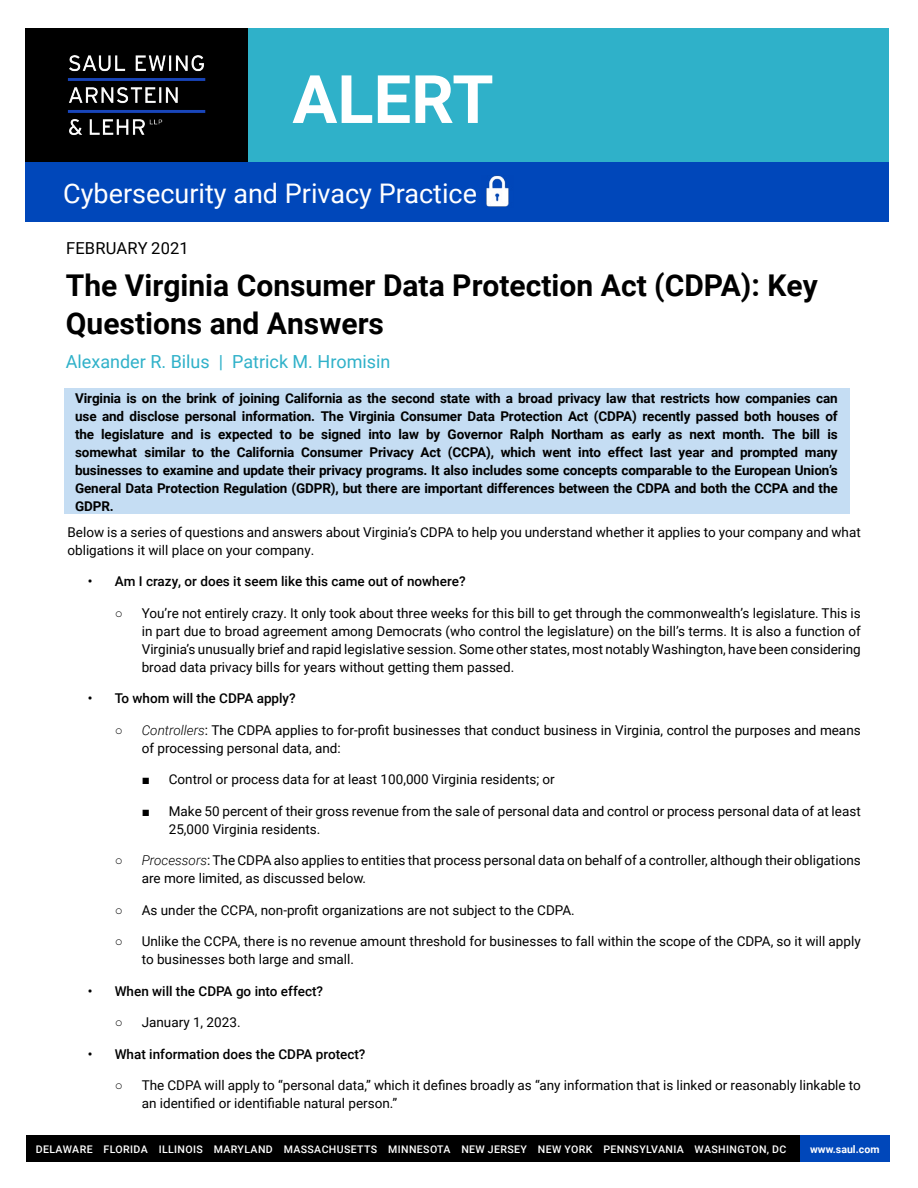
<style>
.page{position:relative;width:918px;height:1188px;background:#fff}
.page>*{position:absolute;margin:0;border:0;box-sizing:border-box;transform-origin:0 0}
.t1{font:700 66.9px "Roboto";color:#fff}
.t2{font:700 30px/37.5px "Roboto";color:#000}
.t3{font:27px "Roboto";color:#fff}
.t4{font:18px "Roboto";color:#2fb1c9}
.t5{font:16.5px "Roboto";letter-spacing:.01em;color:#000101}
.t6{font:13.5px/18px "Roboto";color:#000}
.t7{font:700 13.5px/18px "Roboto";letter-spacing:-.01em;color:#000;text-align:justify}
.t8{font:500 13.5px "Roboto";color:#000}
.t9{font:500 10.5px "Roboto";letter-spacing:.035em;color:#fff}
.t10{font:700 10.5px "Roboto";color:#fff}
.s1{font-family:"Arial"}
.s2{font-weight:300;font-style:italic}
</style>
<div class="page">
<div style="left:26px;top:1136px;width:774px;height:26px;background:#000"></div>
<div style="left:800px;top:1136px;width:89px;height:26px;background:#0047ba"></div>
<div style="left:25px;top:28px;width:864px;height:134px;background:#2fb1c9"></div>
<div style="left:25px;top:28px;width:223px;height:134px;background:#000"></div>
<img style="left:67px;top:55px;width:139px;height:80px">
<div style="left:65px;top:388px;width:785px;height:125px;background:#c5ddf3"></div>
<div style="left:25px;top:162px;width:864px;height:59px;background:#0047ba"></div>
<img style="left:486px;top:176px;width:23px;height:31px">
<h1 class="t1" style="left:292px;top:52px;width:203px">ALERT</h1>
<h3 class="t3" style="left:63px;top:175px;width:415px">Cybersecurity and Privacy Practice</h3>
<p class="t5" style="left:66px;top:236px;width:124px">FEBRUARY 2021</p>
<h2 class="t2" style="left:66px;top:266px;width:753px">The Virginia Consumer Data Protection Act (CDPA): Key<br>Questions and Answers</h2>
<h3 class="t4" style="left:66px;top:349px;width:326px">Alexander R. Bilus | Patrick M. Hromisin</h3>
<p class="t7" style="left:75px;top:389px;width:764px">Virginia is on the brink of joining California as the second state with a broad privacy law that restricts how companies can use and disclose personal information. The Virginia Consumer Data Protection Act (CDPA) recently passed both houses of the legislature and is expected to be signed into law by Governor Ralph Northam as early as next month. The bill is somewhat similar to the California Consumer Privacy Act (CCPA), which went into effect last year and prompted many businesses to examine and update their privacy programs. It also includes some concepts comparable to the European Union’s General Data Protection Regulation (GDPR), but there are important differences between the CDPA and both the CCPA and the GDPR.</p>
<p class="t6" style="left:68px;top:523px;width:795px">Below is a series of questions and answers about Virginia’s CDPA to help you understand whether it applies to your company and what obligations it will place on your company.</p>
<p class="t8" style="left:88px;top:572px;width:379px">• Am I crazy, or does it seem like this came out of nowhere?</p>
<p class="t6" style="left:142px;top:604px;width:721px;text-align:justify;text-indent:-27px"><span class="s1">○</span> You’re not entirely crazy. It only took about three weeks for this bill to get through the commonwealth’s legislature. This is in part due to broad agreement among Democrats (who control the legislature) on the bill’s terms. It is also a function of Virginia’s unusually brief and rapid legislative session. Some other states, most notably Washington, have been considering broad data privacy bills for years without getting them passed.</p>
<p class="t8" style="left:88px;top:689px;width:210px">• To whom will the CDPA apply?</p>
<p class="t6" style="left:142px;top:721px;width:721px;text-indent:-27px"><span class="s1">○</span> <span class="s2">Controllers</span>: The CDPA applies to for-profit businesses that conduct business in Virginia, control the purposes and means of processing personal data, and:</p>
<p class="t6" style="left:142px;top:770px;width:415px"><span class="s1">■</span> Control or process data for at least 100,000 Virginia residents; or</p>
<p class="t6" style="left:169px;top:802px;width:694px;text-indent:-27px"><span class="s1">■</span> Make 50 percent of their gross revenue from the sale of personal data and control or process personal data of at least<br>25,000 Virginia residents.</p>
<p class="t6" style="left:142px;top:851px;width:721px;text-indent:-27px"><span class="s1">○</span> <span class="s2">Processors</span>: The CDPA also applies to entities that process personal data on behalf of a controller, although their obligations are more limited, as discussed below.</p>
<p class="t6" style="left:115px;top:900px;width:462px"><span class="s1">○</span> As under the CCPA, non-profit organizations are not subject to the CDPA.</p>
<p class="t6" style="left:142px;top:932px;width:721px;text-indent:-27px"><span class="s1">○</span> Unlike the CCPA, there is no revenue amount threshold for businesses to fall within the scope of the CDPA, so it will apply to businesses both large and small.</p>
<p class="t8" style="left:88px;top:982px;width:237px">• When will the CDPA go into effect?</p>
<p class="t6" style="left:115px;top:1013px;width:127px"><span class="s1">○</span> January 1, 2023.</p>
<p class="t8" style="left:88px;top:1045px;width:279px">• What information does the CDPA protect?</p>
<p class="t6" style="left:142px;top:1076px;width:721px;text-indent:-27px"><span class="s1">○</span> The CDPA will apply to “personal data,” which it defines broadly as “any information that is linked or reasonably linkable to an identified or identifiable natural person.”</p>
<p class="t9" style="left:36px;top:1142px;width:752px">DELAWARE FLORIDA ILLINOIS MARYLAND MASSACHUSETTS MINNESOTA NEW JERSEY NEW YORK PENNSYLVANIA WASHINGTON, DC</p>
<p class="t10" style="left:810px;top:1142px;width:71px">www.saul.com</p>
</div>
